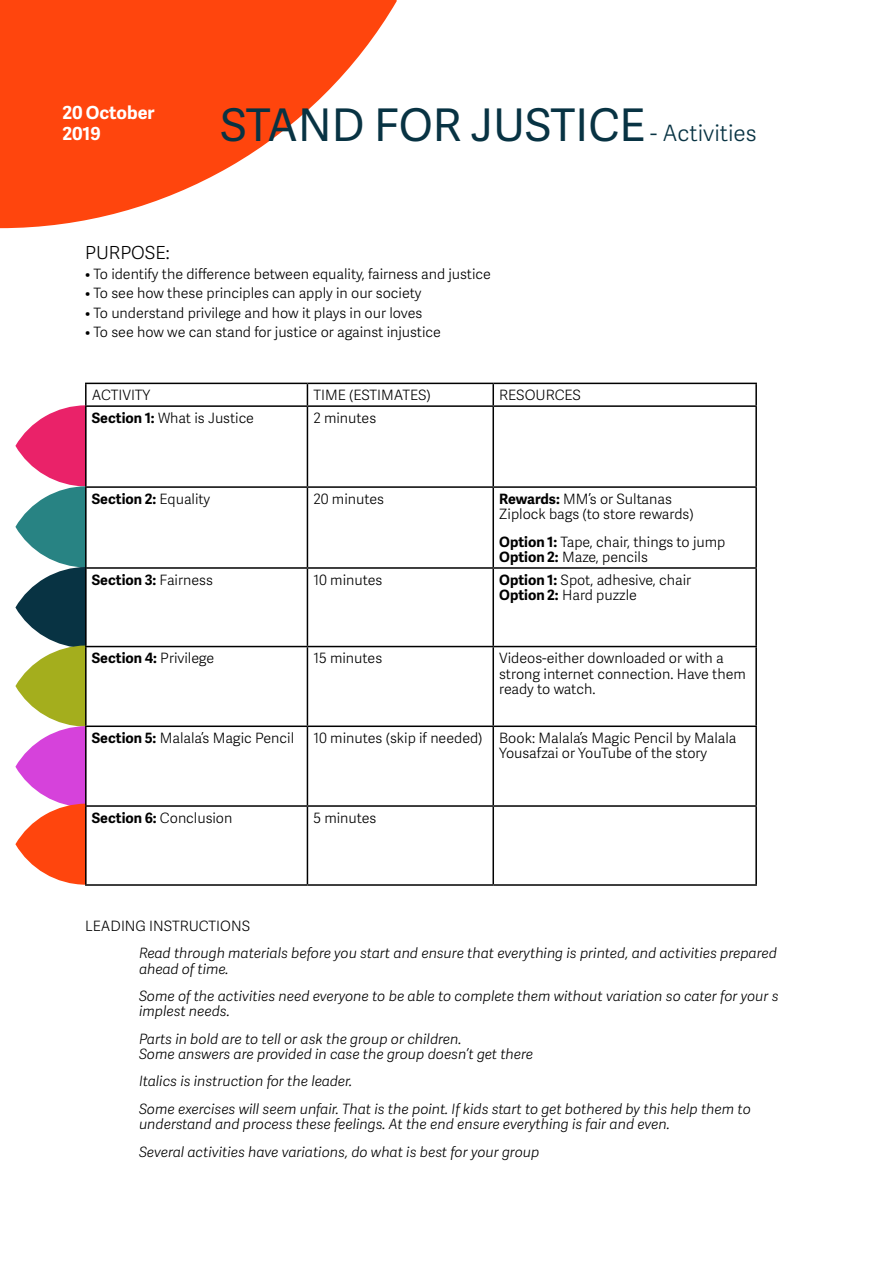
<style>
.page{position:relative;width:893px;height:1263px;background:#fff}
.page>*{position:absolute;margin:0;border:0;box-sizing:border-box;transform-origin:0 0}
.t1{font:45px "Adelle Sans";color:#083343}
.t2{font:700 18px/21.6px "Adelle Sans";color:#fff}
.t3{font:300 18px "Adelle Sans";color:#000}
.t4{font:300 14.25px/15.5px "Adelle Sans";color:#000}
.t5{font:italic 300 14.25px/15.5px "Adelle Sans";color:#000}
.t6{font:700 14.25px "Adelle Sans";color:#000}
.s1{font-weight:300;font-size:22.5px}
.s2{font-weight:700}
.s3{font-weight:300}
</style>
<div class="page">
<svg style="left:15px;top:405px;width:70px;height:480px"></svg>
<hr style="left:85px;top:383px;width:222px;height:1px;background:#000">
<hr style="left:85px;top:384px;width:2px;height:21px;background:#000">
<hr style="left:307px;top:383px;width:186px;height:1px;background:#000">
<svg style="left:307px;top:384px;width:1px;height:21px"></svg>
<hr style="left:493px;top:383px;width:264px;height:1px;background:#000">
<hr style="left:492px;top:384px;width:2px;height:21px;background:#000">
<hr style="left:755px;top:384px;width:2px;height:21px;background:#000">
<hr style="left:85px;top:405px;width:222px;height:2px;background:#000">
<hr style="left:85px;top:407px;width:2px;height:79px;background:#000">
<hr style="left:307px;top:405px;width:186px;height:2px;background:#000">
<hr style="left:307px;top:407px;width:1px;height:79px;background:#000">
<hr style="left:493px;top:405px;width:264px;height:2px;background:#000">
<hr style="left:492px;top:407px;width:2px;height:79px;background:#000">
<hr style="left:755px;top:407px;width:2px;height:79px;background:#000">
<hr style="left:85px;top:486px;width:222px;height:2px;background:#000">
<hr style="left:85px;top:488px;width:2px;height:79px;background:#000">
<hr style="left:307px;top:486px;width:186px;height:2px;background:#000">
<hr style="left:307px;top:488px;width:1px;height:79px;background:#000">
<hr style="left:493px;top:486px;width:264px;height:2px;background:#000">
<hr style="left:492px;top:488px;width:2px;height:79px;background:#000">
<hr style="left:755px;top:488px;width:2px;height:79px;background:#000">
<hr style="left:85px;top:567px;width:222px;height:2px;background:#000">
<hr style="left:85px;top:569px;width:2px;height:77px;background:#000">
<hr style="left:307px;top:567px;width:186px;height:2px;background:#000">
<hr style="left:307px;top:569px;width:1px;height:77px;background:#000">
<hr style="left:493px;top:567px;width:264px;height:2px;background:#000">
<hr style="left:492px;top:569px;width:2px;height:77px;background:#000">
<hr style="left:755px;top:569px;width:2px;height:77px;background:#000">
<hr style="left:85px;top:646px;width:222px;height:1px;background:#000">
<hr style="left:85px;top:647px;width:2px;height:78px;background:#000">
<hr style="left:307px;top:646px;width:186px;height:1px;background:#000">
<hr style="left:307px;top:647px;width:1px;height:78px;background:#000">
<hr style="left:493px;top:646px;width:264px;height:1px;background:#000">
<hr style="left:492px;top:647px;width:2px;height:78px;background:#000">
<hr style="left:755px;top:647px;width:2px;height:78px;background:#000">
<hr style="left:85px;top:725px;width:222px;height:2px;background:#000">
<hr style="left:85px;top:727px;width:2px;height:78px;background:#000">
<hr style="left:307px;top:725px;width:186px;height:2px;background:#000">
<hr style="left:307px;top:727px;width:1px;height:78px;background:#000">
<hr style="left:493px;top:725px;width:264px;height:2px;background:#000">
<hr style="left:492px;top:727px;width:2px;height:78px;background:#000">
<hr style="left:755px;top:727px;width:2px;height:78px;background:#000">
<hr style="left:85px;top:805px;width:222px;height:2px;background:#000">
<hr style="left:85px;top:807px;width:2px;height:77px;background:#000">
<hr style="left:307px;top:805px;width:186px;height:2px;background:#000">
<hr style="left:307px;top:807px;width:1px;height:77px;background:#000">
<hr style="left:493px;top:805px;width:264px;height:2px;background:#000">
<hr style="left:492px;top:807px;width:2px;height:77px;background:#000">
<hr style="left:755px;top:807px;width:2px;height:77px;background:#000">
<hr style="left:85px;top:884px;width:222px;height:2px;background:#000">
<hr style="left:307px;top:884px;width:186px;height:2px;background:#000">
<hr style="left:493px;top:884px;width:264px;height:2px;background:#000">
<svg style="left:0;top:0;width:397px;height:228px;fill:#ff450d"></svg>
<p class="t2" style="left:62px;top:101px;width:94px">20 October<br>2019</p>
<h1 class="t1" style="left:221px;top:93px;width:537px">STAND FOR JUSTICE <span class="s1">- Activities</span></h1>
<p class="t3" style="left:85px;top:240px;width:86px">PURPOSE:</p>
<p class="t4" style="left:85px;top:265px;width:407px">• To identify the difference between equality, fairness and justice</p>
<p class="t4" style="left:85px;top:285px;width:338px">• To see how these principles can apply in our society</p>
<p class="t4" style="left:85px;top:304px;width:339px">• To understand privilege and how it plays in our loves</p>
<p class="t4" style="left:85px;top:324px;width:357px">• To see how we can stand for justice or against injustice</p>
<p class="t4" style="left:92px;top:387px;width:60px">ACTIVITY</p>
<p class="t4" style="left:313px;top:387px;width:119px">TIME (ESTIMATES)</p>
<p class="t4" style="left:499px;top:387px;width:83px">RESOURCES</p>
<p class="t4" style="left:92px;top:410px;width:164px"><span class="s2">Section 1:</span> What is Justice</p>
<p class="t4" style="left:313px;top:410px;width:64px">2 minutes</p>
<p class="t6" style="left:92px;top:488px;width:120px">Section 2: <span class="s3">Equality</span></p>
<p class="t4" style="left:313px;top:491px;width:72px">20 minutes</p>
<p class="t4" style="left:499px;top:491px;width:196px"><span class="s2">Rewards:</span> MM’s or Sultanas<br>Ziplock bags (to store rewards)</p>
<p class="t4" style="left:499px;top:533px;width:228px"><span class="s2">Option 1:</span> Tape, chair, things to jump<br><span class="s2">Option 2:</span> Maze, pencils</p>
<p class="t6" style="left:92px;top:569px;width:123px">Section 3: <span class="s3">Fairness</span></p>
<p class="t4" style="left:313px;top:571px;width:71px">10 minutes</p>
<p class="t4" style="left:499px;top:571px;width:193px"><span class="s2">Option 1:</span> Spot, adhesive, chair<br><span class="s2">Option 2:</span> Hard puzzle</p>
<p class="t6" style="left:92px;top:648px;width:124px">Section 4: <span class="s3">Privilege</span></p>
<p class="t4" style="left:313px;top:650px;width:70px">15 minutes</p>
<p class="t4" style="left:499px;top:650px;width:248px">Videos-either downloaded or with a strong internet connection. Have them ready to watch.</p>
<p class="t4" style="left:92px;top:730px;width:204px"><span class="s2">Section 5:</span> Malala’s Magic Pencil</p>
<p class="t4" style="left:499px;top:730px;width:239px;text-indent:-186px">10 minutes (skip if needed) Book: Malala’s Magic Pencil by Malala<br>Yousafzai or YouTube of the story</p>
<p class="t4" style="left:92px;top:809px;width:142px"><span class="s2">Section 6:</span> Conclusion</p>
<p class="t4" style="left:313px;top:809px;width:65px">5 minutes</p>
<p class="t4" style="left:85px;top:917px;width:167px">LEADING INSTRUCTIONS</p>
<p class="t5" style="left:139px;top:945px;width:639px">Read through materials before you start and ensure that everything is printed, and activities prepared ahead of time.</p>
<p class="t5" style="left:139px;top:987px;width:641px">Some of the activities need everyone to be able to complete them without variation so cater for your s implest needs.</p>
<p class="t5" style="left:139px;top:1030px;width:396px">Parts in bold are to tell or ask the group or children.<br>Some answers are provided in case the group doesn’t get there</p>
<p class="t5" style="left:139px;top:1067px;width:613px;line-height:27.3px">Italics is instruction for the leader.<br>Some exercises will seem unfair. That is the point. If kids start to get bothered by this help them to</p>
<p class="t5" style="left:139px;top:1110px;width:532px;line-height:27.3px">understand and process these feelings. At the end ensure everything is fair and even.<br>Several activities have variations, do what is best for your group</p>
</div>
